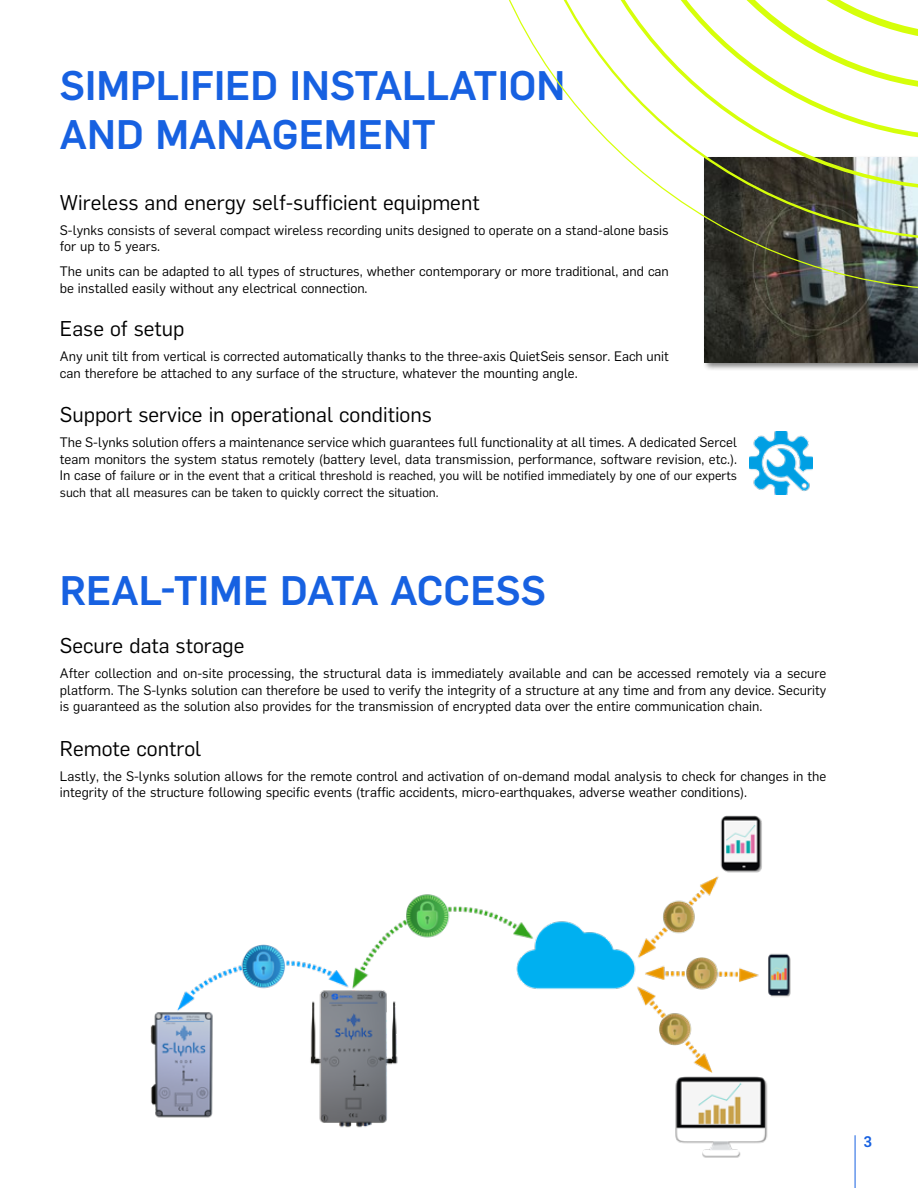
<style>
.page{position:relative;width:918px;height:1188px;background:#fff}
.page>*{position:absolute;margin:0;border:0;box-sizing:border-box;transform-origin:0 0}
.t1{font:500 40.5px/48.6px "Flama";color:#1761e1}
.t2{font:21px "Flama";color:#000}
.t3{font:500 15px "Flama";color:#1761e1}
.t4{font:13.5px/16.5px "Flama";color:#000}
.t5{font:12.75px/16.5px "Flama";color:#000}
.s1{font-size:13.5px}
</style>
<div class="page">
<hr style="left:855px;top:1135px;width:1px;height:53px;background:#1761e1">
<div style="left:702px;top:155px;width:216px;height:216px;background:#000;opacity:.5"></div>
<img style="left:705px;top:296px;width:213px;height:67px">
<img style="left:750px;top:431px;width:63px;height:63px">
<img style="left:150px;top:815px;width:706px;height:347px">
<svg style="left:509px;top:0;width:409px;height:296px"></svg>
<svg style="left:512px;top:0;width:406px;height:246px"></svg>
<svg style="left:561px;top:0;width:357px;height:197px"></svg>
<svg style="left:610px;top:0;width:308px;height:147px"></svg>
<svg style="left:659px;top:0;width:259px;height:97px"></svg>
<h1 class="t1" style="left:60px;top:60px;width:507px">SIMPLIFIED INSTALLATION<br>AND MANAGEMENT</h1>
<h2 class="t2" style="left:60px;top:187px;width:421px">Wireless and energy self-sufficient equipment</h2>
<p class="t4" style="left:60px;top:221px;width:610px">S-lynks consists of several compact wireless recording units designed to operate on a stand-alone basis for up to 5 years.</p>
<p class="t4" style="left:60px;top:263px;width:610px">The units can be adapted to all types of structures, whether contemporary or more traditional, and can be installed easily without any electrical connection.</p>
<h2 class="t2" style="left:60px;top:313px;width:126px">Ease of setup</h2>
<p class="t4" style="left:60px;top:347px;width:610px">Any unit tilt from vertical is corrected automatically thanks to the three-axis QuietSeis sensor. Each unit can therefore be attached to any surface of the structure, whatever the mounting angle.</p>
<h2 class="t2" style="left:60px;top:399px;width:373px">Support service in operational conditions</h2>
<p class="t4" style="left:60px;top:434px;width:679px">The S-lynks solution offers a maintenance service which guarantees full functionality at all times. A dedicated Sercel team monitors the system status remotely (battery level, data transmission, performance, software revision, etc.).</p>
<p class="t5" style="left:60px;top:467px;width:679px"><span class="s1">In case of</span> failure or in the event that a critical threshold is reached, you will be notified immediately by one of our experts such that all measures can be taken to quickly correct the situation.</p>
<h1 class="t1" style="left:60px;top:564px;width:488px">REAL-TIME DATA ACCESS</h1>
<h2 class="t2" style="left:60px;top:630px;width:186px">Secure data storage</h2>
<p class="t4" style="left:60px;top:665px;width:768px;text-align:justify">After collection and on-site processing, the structural data is immediately available and can be accessed remotely via a secure platform. The S-lynks solution can therefore be used to verify the integrity of a structure at any time and from any device. Security is guaranteed as the solution also provides for the transmission of encrypted data over the entire communication chain.</p>
<h2 class="t2" style="left:60px;top:733px;width:143px">Remote control</h2>
<p class="t4" style="left:60px;top:767px;width:768px">Lastly, the S-lynks solution allows for the remote control and activation of on-demand modal analysis to check for changes in the integrity of the structure following specific events (traffic accidents, micro-earthquakes, adverse weather conditions).</p>
<p class="t3" style="left:864px;top:1131px;width:10px">3</p>
</div>
